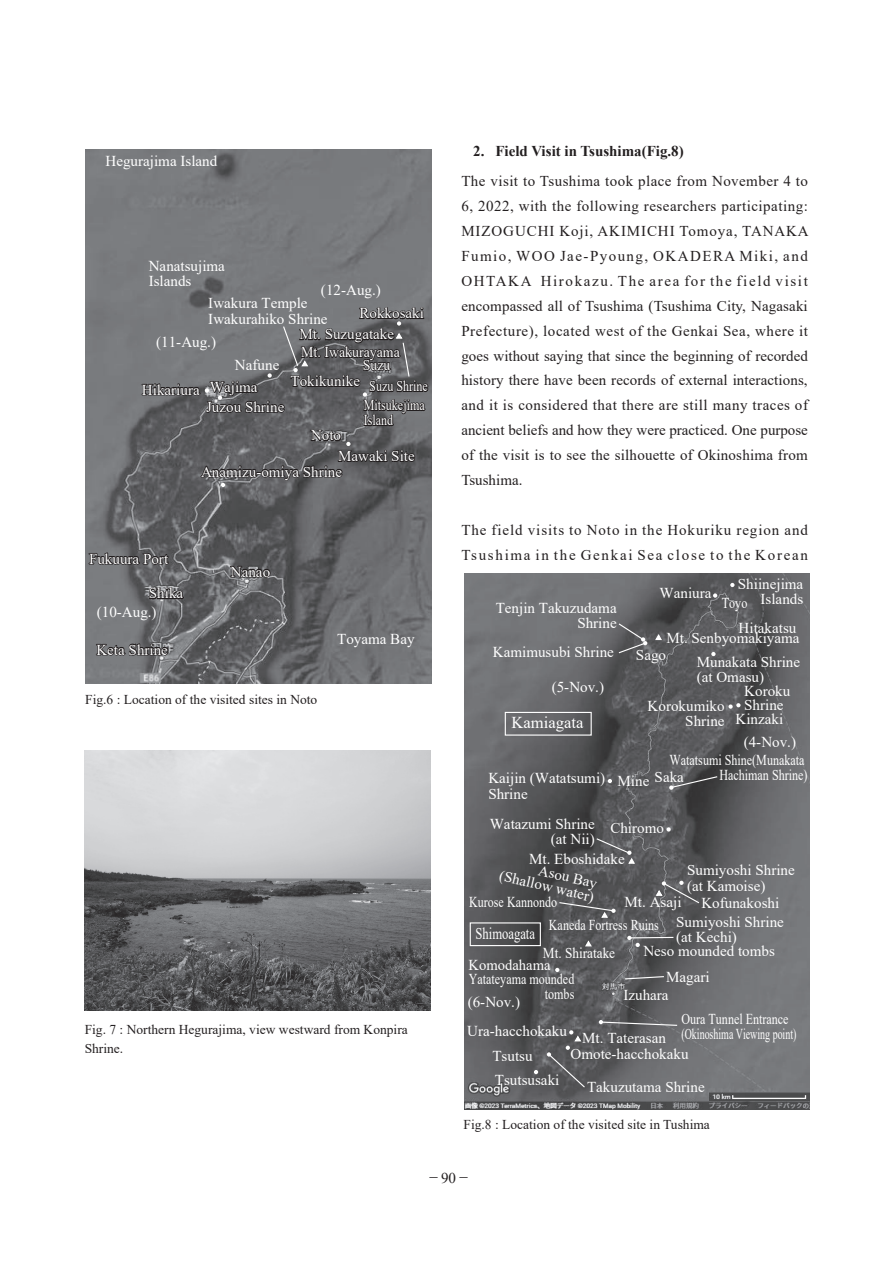
<style>
.page{position:relative;width:893px;height:1263px;background:#fff}
.page>*{position:absolute;margin:0;border:0;box-sizing:border-box;transform-origin:0 0}
.t1{font:16.65px "Times New Roman";color:#fff;scale:.76 1}
.t2{font:16.65px "Times New Roman";color:#fff}
.t3{font:15.15px/15.1px "Times New Roman";color:#fff}
.t4{font:15.15px/15.1px "Times New Roman";color:#fff;scale:.8 1}
.t5{font:15.15px/12.9px "Times New Roman";color:#fff;scale:.92 1}
.t6{font:15.15px "Times New Roman";color:#fff;scale:.88 1}
.t7{font:15px/24.9px "Times New Roman";letter-spacing:.06em;color:#231f20;text-align:justify}
.t8{font:700 15px "Times New Roman";color:#231f20}
.t9{font:15px "Ryumin Pr 6 N";color:#231f20}
.t10{font:13.5px/19.5px "Times New Roman";color:#231f20}
.s1{font-family:"Times New Roman"}
</style>
<div class="page">
<img style="left:464px;top:574px;width:346px;height:536px">
<img style="left:709px;top:1092px;width:101px;height:9px">
<svg style="left:711px;top:652px;width:5px;height:4px"></svg>
<svg style="left:669px;top:775px;width:50px;height:15px"></svg>
<svg style="left:608px;top:779px;width:4px;height:4px"></svg>
<svg style="left:728px;top:703px;width:12px;height:6px"></svg>
<svg style="left:666px;top:827px;width:5px;height:4px"></svg>
<svg style="left:730px;top:583px;width:4px;height:4px"></svg>
<svg style="left:713px;top:593px;width:4px;height:5px"></svg>
<svg style="left:627px;top:936px;width:48px;height:11px"></svg>
<div style="left:505px;top:712px;width:87px;height:24px;border:1px solid #fff"></div>
<div style="left:470px;top:922px;width:71px;height:24px;border:1px solid #fff"></div>
<svg style="left:624px;top:975px;width:41px;height:5px"></svg>
<svg style="left:555px;top:968px;width:4px;height:4px"></svg>
<svg style="left:584px;top:940px;width:9px;height:7px"></svg>
<svg style="left:558px;top:901px;width:58px;height:17px"></svg>
<svg style="left:655px;top:881px;width:45px;height:23px"></svg>
<svg style="left:595px;top:837px;width:41px;height:27px"></svg>
<svg style="left:654px;top:634px;width:9px;height:7px"></svg>
<svg style="left:534px;top:1070px;width:4px;height:4px"></svg>
<svg style="left:547px;top:1030px;width:39px;height:59px"></svg>
<svg style="left:617px;top:622px;width:30px;height:32px"></svg>
<svg style="left:599px;top:1020px;width:79px;height:6px"></svg>
<img style="left:85px;top:150px;width:346px;height:534px">
<svg style="left:148px;top:586px;width:37px;height:19px"></svg>
<svg style="left:229px;top:564px;width:43px;height:15px"></svg>
<svg style="left:95px;top:642px;width:74px;height:15px"></svg>
<svg style="left:88px;top:551px;width:82px;height:19px"></svg>
<svg style="left:141px;top:306px;width:288px;height:181px"></svg>
<img style="left:85px;top:751px;width:346px;height:259px">
<p class="t3" style="left:106px;top:153px;width:113px">Hegurajima Island</p>
<p class="t3" style="left:149px;top:258px;width:78px">Nanatsujima<br>Islands</p>
<p class="t3" style="left:321px;top:282px;width:61px">(12-Aug.)</p>
<p class="t3" style="left:208px;top:295px;width:121px">Iwakura Temple<br>Iwakurahiko Shrine</p>
<p class="t3" style="left:359px;top:305px;width:66px">Rokkosaki</p>
<p class="t3" style="left:300px;top:326px;width:96px">Mt. Suzugatake</p>
<p class="t3" style="left:156px;top:334px;width:61px">(11-Aug.)</p>
<p class="t5" style="left:363px;top:345px;width:42px;text-indent:-62px">Mt. Iwakurayama<br>Suzu</p>
<p class="t4" style="left:364px;top:376px;width:82px;line-height:19px;text-align:center">Suzu Shrine<br>Mitsukejima</p>
<p class="t4" style="left:364px;top:412px;width:38px">Island</p>
<p class="t3" style="left:235px;top:356px;width:46px">Nafune</p>
<p class="t3" style="left:290px;top:373px;width:71px">Tokikunike</p>
<p class="t3" style="left:142px;top:381px;width:117px">Hikariura Wajima</p>
<p class="t3" style="left:206px;top:399px;width:80px">Juzou Shrine</p>
<p class="t3" style="left:311px;top:427px;width:32px">Noto</p>
<p class="t3" style="left:338px;top:448px;width:78px">Mawaki Site</p>
<p class="t3" style="left:201px;top:463px;width:143px">Anamizu-omiya Shrine</p>
<p class="t3" style="left:89px;top:551px;width:81px">Fukuura Port</p>
<p class="t3" style="left:149px;top:585px;width:36px">Shika</p>
<p class="t3" style="left:97px;top:603px;width:61px">(10-Aug.)</p>
<p class="t3" style="left:96px;top:641px;width:73px">Keta Shrine</p>
<p class="t3" style="left:231px;top:563px;width:41px">Nanao</p>
<p class="t3" style="left:337px;top:630px;width:79px">Toyama Bay</p>
<p class="t10" style="left:85px;top:689px;width:234px">Fig.6 : Location of the visited sites in Noto</p>
<p class="t10" style="left:85px;top:1019px;width:325px">Fig. 7 : Northern Hegurajima, view westward from Konpira<br>Shrine.</p>
<p class="t8" style="left:473px;top:140px;width:212px">2. Field Visit in Tsushima(Fig.8)</p>
<p class="t7" style="left:461px;top:168px;width:349px">The visit to Tsushima took place from November 4 to 6, 2022, with the following researchers participating:<br>MIZOGUCHI Koji, AKIMICHI Tomoya, TANAKA Fumio, WOO Jae-Pyoung, OKADERA Miki, and OHTAKA Hirokazu. The area for the field visit encompassed all of Tsushima (Tsushima City, Nagasaki Prefecture), located west of the Genkai Sea, where it goes without saying that since the beginning of recorded history there have been records of external interactions, and it is considered that there are still many traces of ancient beliefs and how they were practiced. One purpose of the visit is to see the silhouette of Okinoshima from Tsushima.</p>
<p class="t7" style="left:461px;top:517px;width:348px">The field visits to Noto in the Hokuriku region and<br>Tsushima in the Genkai Sea close to the Korean</p>
<p class="t3" style="left:738px;top:575px;width:67px;text-align:right">Shiinejima<br>Islands</p>
<p class="t3" style="left:660px;top:585px;width:53px">Waniura</p>
<p class="t3" style="left:496px;top:599px;width:123px;text-align:right">Tenjin Takuzudama<br>Shrine</p>
<p class="t4" style="left:722px;top:595px;width:33px">Toyo</p>
<p class="t3" style="left:739px;top:620px;width:59px">Hitakatsu</p>
<p class="t3" style="left:666px;top:630px;width:135px">Mt. Senbyomakiyama</p>
<p class="t3" style="left:493px;top:643px;width:123px">Kamimusubi Shrine</p>
<p class="t3" style="left:636px;top:647px;width:32px">Sago</p>
<p class="t3" style="left:697px;top:654px;width:105px">Munakata Shrine (at Omasu)</p>
<p class="t3" style="left:552px;top:679px;width:54px">(5-Nov.)</p>
<p class="t3" style="left:744px;top:684px;width:48px;line-height:13.5px">Koroku<br>Shrine</p>
<p class="t3" style="left:648px;top:697px;width:79px;text-align:right">Korokumiko<br>Shrine</p>
<p class="t3" style="left:735px;top:711px;width:49px">Kinzaki</p>
<p class="t2" style="left:512px;top:711px;width:73px">Kamiagata</p>
<p class="t3" style="left:744px;top:734px;width:54px">(4-Nov.)</p>
<p class="t4" style="left:488px;top:750px;width:397px;line-height:18.8px;text-indent:181px">Watatsumi Shine(Munakata<br>Kaijin (Watatsumi) Mine Saka</p>
<p class="t4" style="left:719px;top:767px;width:112px">Hachiman Shrine)</p>
<p class="t3" style="left:488px;top:785px;width:41px">Shrine</p>
<p class="t3" style="left:490px;top:815px;width:107px;text-align:right">Watazumi Shrine (at Nii)</p>
<p class="t3" style="left:610px;top:820px;width:55px">Chiromo</p>
<p class="t3" style="left:529px;top:851px;width:97px">Mt. Eboshidake</p>
<p class="t3" style="left:687px;top:862px;width:109px">Sumiyoshi Shrine (at Kamoise)</p>
<p class="t3" style="left:504px;top:855px;width:98px;line-height:13.5px;text-align:right;rotate:13deg">Asou Bay (Shallow water)</p>
<p class="t3" style="left:625px;top:894px;width:58px">Mt. Asaji</p>
<p class="t4" style="left:469px;top:894px;width:112px">Kurose Kannondo</p>
<p class="t3" style="left:701px;top:895px;width:79px">Kofunakoshi</p>
<p class="t3" style="left:676px;top:913px;width:109px">Sumiyoshi Shrine (at Kechi)</p>
<p class="t4" style="left:549px;top:916px;width:139px">Kaneda Fortress Ruins</p>
<p class="t1" style="left:476px;top:921px;width:80px">Shimoagata</p>
<p class="t3" style="left:643px;top:943px;width:133px">Neso mounded tombs</p>
<p class="t6" style="left:543px;top:942px;width:84px">Mt. Shiratake</p>
<p class="t3" style="left:468px;top:957px;width:84px">Komodahama</p>
<p class="t3" style="left:666px;top:969px;width:45px">Magari</p>
<p class="t4" style="left:469px;top:970px;width:133px;text-align:right">Yatateyama mounded tombs</p>
<p class="t3" style="left:623px;top:987px;width:47px">Izuhara</p>
<p class="t3" style="left:468px;top:994px;width:54px">(6-Nov.)</p>
<p class="t4" style="left:467px;top:1011px;width:413px;text-indent:214px">Oura Tunnel Entrance<br>Ura-hacchokaku Mt. Taterasan (Okinoshima Viewing point)</p>
<p class="t3" style="left:492px;top:1048px;width:42px">Tsutsu</p>
<p class="t3" style="left:495px;top:1072px;width:66px">Tsutsusaki</p>
<p class="t3" style="left:570px;top:1046px;width:120px">Omote-hacchokaku</p>
<p class="t3" style="left:587px;top:1078px;width:119px">Takuzutama Shrine</p>
<p class="t10" style="left:464px;top:1115px;width:248px">Fig.8 : Location of the visited site in Tushima</p>
<p class="t9" style="left:426px;top:1165px;width:46px">－<span class="s1">90</span>－</p>
</div>
